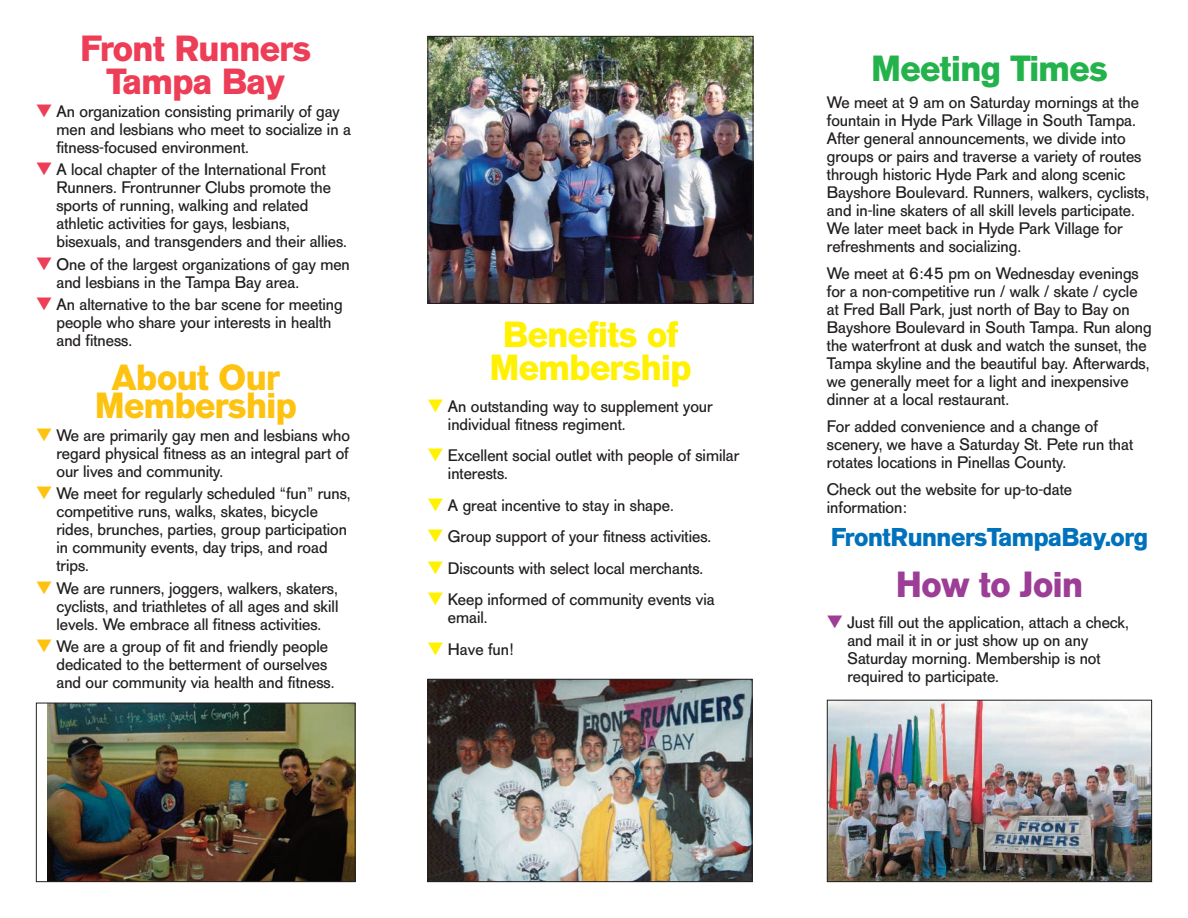
<style>
.page{position:relative;width:1188px;height:918px;background:#fff}
.page>*{position:absolute;margin:0;border:0;box-sizing:border-box;transform-origin:0 0}
.t1{font:700 36px/33px "AG Old Face";letter-spacing:-.015em;color:#fff101;text-align:center}
.t2{font:700 36px/33px "AG Old Face";letter-spacing:-.015em;color:#ee3d56;text-align:center}
.t3{font:700 36px/28.5px "AG Old Face";letter-spacing:-.015em;color:#fec210;text-align:center}
.t4{font:700 36px "AG Old Face";letter-spacing:-.015em;color:#23b24b}
.t5{font:700 36px "AG Old Face";letter-spacing:-.015em;color:#9c3d96}
.t6{font:700 25.5px "AG Old Face";letter-spacing:-.015em;color:#0072bc}
.t7{font:16.5px/18px "AG Old Face";color:#231f20}
.s1{color:#ee3d56}
.s2{color:#fec210}
.s3{color:#fff101}
.s4{color:#9c3d96}
</style>
<div class="page">
<img style="left:430px;top:38px;width:321px;height:264px">
<div style="left:428px;top:36px;width:325px;height:268px;border:1px solid #231f20"></div>
<img style="left:48px;top:705px;width:306px;height:175px">
<div style="left:36px;top:703px;width:320px;height:179px;border:1px solid #231f20"></div>
<img style="left:430px;top:681px;width:321px;height:199px">
<div style="left:428px;top:679px;width:325px;height:203px;border:1px solid #231f20"></div>
<img style="left:829px;top:702px;width:321px;height:178px">
<div style="left:827px;top:700px;width:325px;height:182px;border:1px solid #231f20"></div>
<h1 class="t2" style="left:80px;top:35px;width:232px">Front Runners<br>Tampa Bay</h1>
<p class="t7" style="left:56px;top:104px;width:296px;text-indent:-20px"><span class="s1">▼</span> An organization consisting primarily of gay men and lesbians who meet to socialize in a fitness-focused environment.</p>
<p class="t7" style="left:56px;top:162px;width:292px;text-indent:-20px"><span class="s1">▼</span> A local chapter of the International Front Runners. Frontrunner Clubs promote the sports of running, walking and related athletic activities for gays, lesbians, bisexuals, and transgenders and their allies.</p>
<p class="t7" style="left:56px;top:257px;width:295px;text-indent:-20px"><span class="s1">▼</span> One of the largest organizations of gay men and lesbians in the Tampa Bay area.</p>
<p class="t7" style="left:56px;top:297px;width:288px;text-indent:-20px"><span class="s1">▼</span> An alternative to the bar scene for meeting people who share your interests in health and fitness.</p>
<h1 class="t3" style="left:95px;top:366px;width:203px">About Our<br>Membership</h1>
<p class="t7" style="left:56px;top:428px;width:295px;text-align:justify;text-indent:-20px"><span class="s2">▼</span> We are primarily gay men and lesbians who regard physical fitness as an integral part of our lives and community.</p>
<p class="t7" style="left:56px;top:486px;width:296px;text-indent:-20px"><span class="s2">▼</span> We meet for regularly scheduled “fun” runs, competitive runs, walks, skates, bicycle rides, brunches, parties, group participation in community events, day trips, and road trips.</p>
<p class="t7" style="left:56px;top:581px;width:284px;text-align:justify;text-indent:-20px"><span class="s2">▼</span> We are runners, joggers, walkers, skaters, cyclists, and triathletes of all ages and skill levels. We embrace all fitness activities.</p>
<p class="t7" style="left:56px;top:639px;width:280px;text-indent:-20px"><span class="s2">▼</span> We are a group of fit and friendly people dedicated to the betterment of ourselves and our community via health and fitness.</p>
<h1 class="t1" style="left:490px;top:321px;width:203px">Benefits of<br>Membership</h1>
<p class="t7" style="left:448px;top:399px;width:266px;text-indent:-20px"><span class="s3">▼</span> An outstanding way to supplement your individual fitness regiment.</p>
<p class="t7" style="left:448px;top:448px;width:293px;text-indent:-20px"><span class="s3">▼</span> Excellent social outlet with people of similar interests.</p>
<p class="t7" style="left:428px;top:498px;width:248px"><span class="s3">▼</span> A great incentive to stay in shape.</p>
<p class="t7" style="left:428px;top:529px;width:285px"><span class="s3">▼</span> Group support of your fitness activities.</p>
<p class="t7" style="left:428px;top:561px;width:277px"><span class="s3">▼</span> Discounts with select local merchants.</p>
<p class="t7" style="left:448px;top:592px;width:268px;text-indent:-20px"><span class="s3">▼</span> Keep informed of community events via email.</p>
<p class="t7" style="left:428px;top:642px;width:88px"><span class="s3">▼</span> Have fun!</p>
<h1 class="t4" style="left:871px;top:55px;width:238px">Meeting Times</h1>
<p class="t7" style="left:827px;top:95px;width:324px">We meet at 9 am on Saturday mornings at the fountain in Hyde Park Village in South Tampa.<br>After general announcements, we divide into groups or pairs and traverse a variety of routes through historic Hyde Park and along scenic Bayshore Boulevard. Runners, walkers, cyclists, and in-line skaters of all skill levels participate.<br>We later meet back in Hyde Park Village for refreshments and socializing.</p>
<p class="t7" style="left:827px;top:266px;width:326px">We meet at 6:45 pm on Wednesday evenings for a non-competitive run / walk / skate / cycle at Fred Ball Park, just north of Bay to Bay on Bayshore Boulevard in South Tampa. Run along the waterfront at dusk and watch the sunset, the Tampa skyline and the beautiful bay. Afterwards, we generally meet for a light and inexpensive dinner at a local restaurant.</p>
<p class="t7" style="left:827px;top:419px;width:308px">For added convenience and a change of scenery, we have a Saturday St. Pete run that rotates locations in Pinellas County.</p>
<p class="t7" style="left:827px;top:482px;width:247px">Check out the website for up-to-date information:</p>
<h2 class="t6" style="left:831px;top:528px;width:319px">FrontRunnersTampaBay.org</h2>
<h1 class="t5" style="left:896px;top:571px;width:189px">How to Join</h1>
<p class="t7" style="left:847px;top:615px;width:283px;text-indent:-20px"><span class="s4">▼</span> Just fill out the application, attach a check, and mail it in or just show up on any Saturday morning. Membership is not required to participate.</p>
</div>
